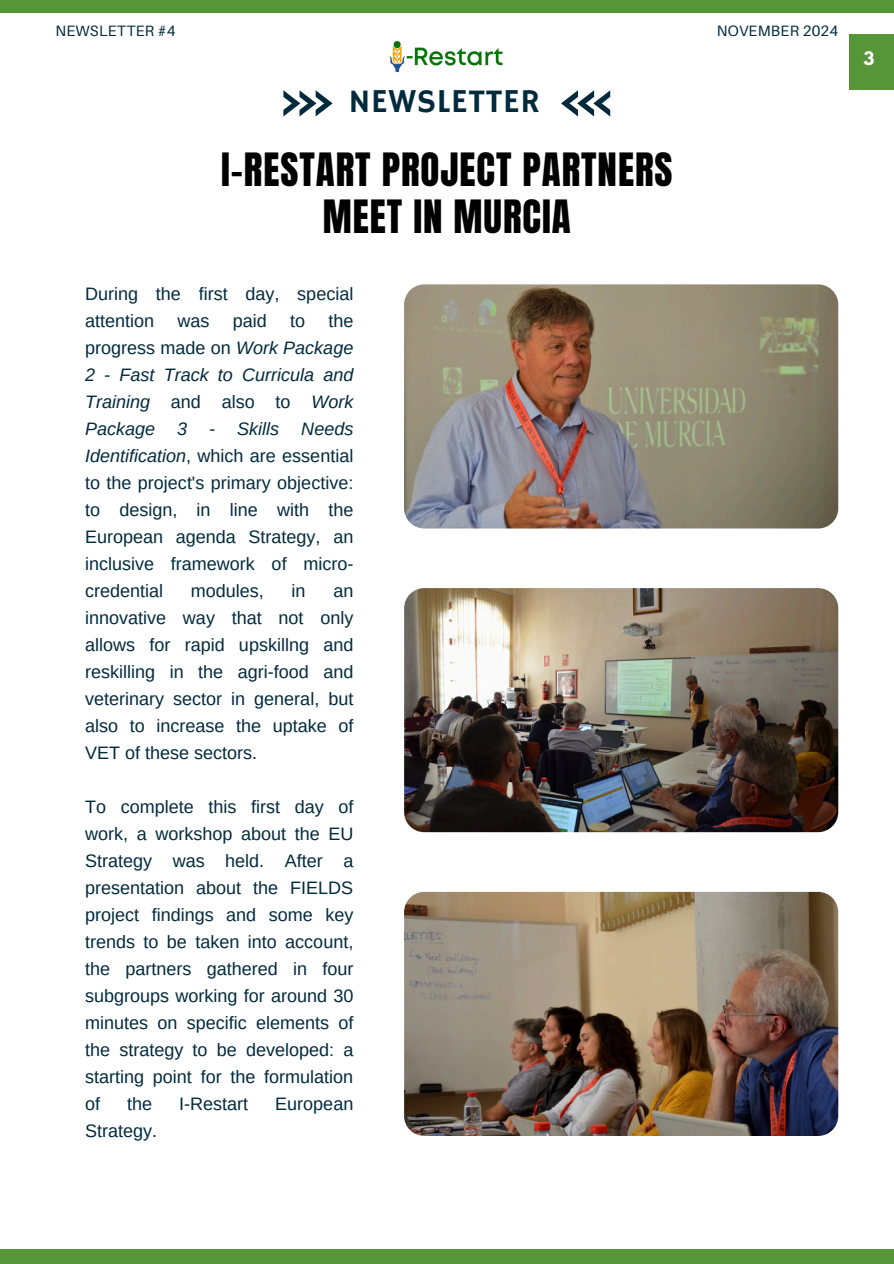
<style>
.page{position:relative;width:894px;height:1264px;background:#fff}
.page>*{position:absolute;margin:0;border:0;box-sizing:border-box;transform-origin:0 0}
.t1{font:39px/46.2px "Anton";letter-spacing:.025em;color:#000;text-align:center}
.t2{font:33.3px "Hammersmith One";letter-spacing:.02em;color:#022a3d}
.t3{font:18px/27px "Arimo";color:#022a3d;text-align:justify}
.t4{font:700 16.5px "League Spartan";color:#fff}
.t5{font:15px "Aileron";letter-spacing:.015em;color:#022a3d}
.s1{font-style:italic}
</style>
<div class="page">
<div style="left:0;top:0;width:893px;height:12px;background:#569639"></div>
<div style="left:0;top:1249px;width:893px;height:14px;background:#569639"></div>
<img style="left:389px;top:41px;width:114px;height:32px">
<svg style="left:283px;top:90px;width:49px;height:26px"></svg>
<svg style="left:561px;top:90px;width:49px;height:26px"></svg>
<img style="left:404px;top:284px;width:434px;height:244px;border-radius:20px">
<img style="left:404px;top:588px;width:434px;height:244px;border-radius:20px">
<img style="left:404px;top:891px;width:434px;height:244px;border-radius:20px">
<div style="left:849px;top:34px;width:44px;height:55px;background:#569639"></div>
<h3 class="t5" style="left:55px;top:21px;width:122px">NEWSLETTER #4</h3>
<h3 class="t5" style="left:716px;top:21px;width:123px">NOVEMBER 2024</h3>
<p class="t2" style="left:348px;top:81px;width:193px">NEWSLETTER</p>
<h1 class="t1" style="left:221px;top:148px;width:453px">I-RESTART PROJECT PARTNERS<br>MEET IN MURCIA</h1>
<p class="t3" style="left:85px;top:280px;width:270px">During the first day, special attention</p>
<p class="t3" style="left:85px;top:307px;width:270px;text-indent:243px">the progress made on <span class="s1">Work Package 2 - Fast Track to Curricula and Training</span> and also to <span class="s1">Work Package 3 - Skills Needs Identification</span>, which are essential to the project's primary objective: to design, in line with the European agenda Strategy, an inclusive framework of micro&shy;credential</p>
<p class="t3" style="left:177px;top:307px;width:34px">was</p>
<p class="t3" style="left:233px;top:307px;width:36px">paid</p>
<p class="t3" style="left:290px;top:307px;width:16px">to</p>
<p class="t3" style="left:191px;top:577px;width:75px">modules,</p>
<p class="t3" style="left:291px;top:577px;width:16px">in</p>
<p class="t3" style="left:85px;top:577px;width:270px;text-indent:248px">an innovative way that not only allows for rapid upskillng and reskilling in the agri-food and veterinary sector in general, but also to increase the uptake of VET of these sectors.</p>
<p class="t3" style="left:85px;top:793px;width:270px">To complete this first day of work, a workshop about the EU Strategy was held. After a presentation about the FIELDS project findings and some key trends to be taken into account, the partners gathered in four subgroups working for around 30 minutes on specific elements of the strategy to be developed: a starting point for the formulation of</p>
<p class="t3" style="left:127px;top:1090px;width:27px">the</p>
<p class="t3" style="left:179px;top:1090px;width:70px">I-Restart</p>
<p class="t3" style="left:275px;top:1090px;width:80px">European</p>
<p class="t3" style="left:85px;top:1117px;width:73px">Strategy.</p>
<p class="t4" style="left:863px;top:51px;width:12px">3</p>
</div>
